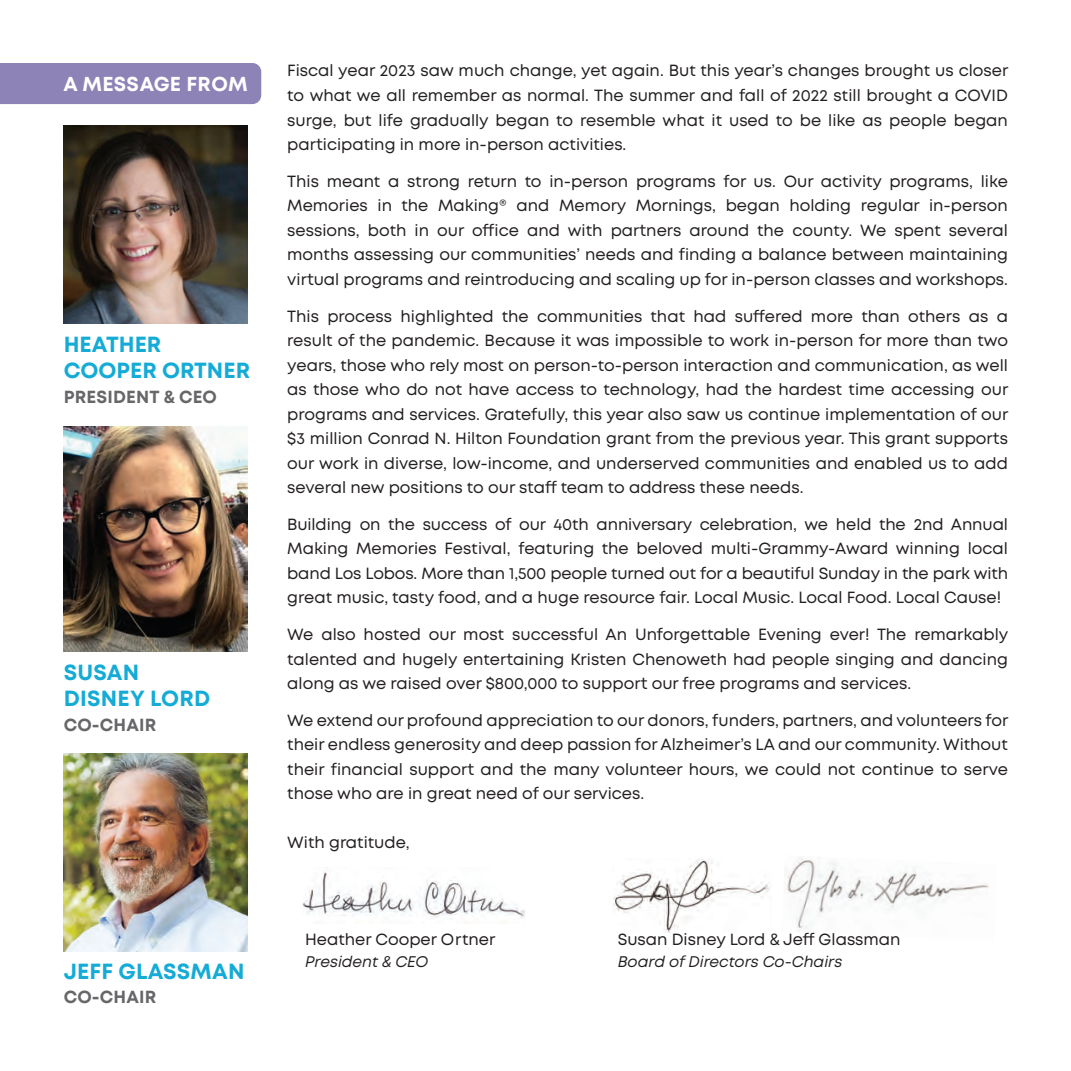
<style>
.page{position:relative;width:1071px;height:1071px;background:#fff}
.page>*{position:absolute;margin:0;border:0;box-sizing:border-box;transform-origin:0 0}
.t1{font:700 21.88px/26.2px "Mont";letter-spacing:.005em;color:#14abd6}
.t2{font:700 20.12px "Mont";letter-spacing:.01em;color:#fff}
.t3{font:700 17.5px "Mont";letter-spacing:.01em;color:#67676a}
.t4{font:16.1px/24.5px "Mont";color:#231f20;text-align:justify}
.t5{font:italic 15.4px "Mont";color:#231f20}
</style>
<div class="page">
<img style="left:787px;top:858px;width:202px;height:73px">
<img style="left:613px;top:858px;width:157px;height:75px">
<img style="left:303px;top:872px;width:221px;height:47px">
<img style="left:63px;top:126px;width:184px;height:198px">
<div style="left:0;top:63px;width:261px;height:41px;background:#8e83b7"></div>
<img style="left:63px;top:754px;width:185px;height:198px">
<img style="left:63px;top:426px;width:185px;height:226px">
<p class="t2" style="left:63px;top:70px;width:186px">A MESSAGE FROM</p>
<h1 class="t1" style="left:64px;top:331px;width:188px">HEATHER<br>COOPER ORTNER</h1>
<p class="t3" style="left:64px;top:385px;width:155px">PRESIDENT &amp; CEO</p>
<h1 class="t1" style="left:64px;top:659px;width:148px">SUSAN<br>DISNEY LORD</h1>
<p class="t3" style="left:64px;top:713px;width:94px">CO-CHAIR</p>
<h1 class="t1" style="left:64px;top:958px;width:182px">JEFF GLASSMAN</h1>
<p class="t3" style="left:64px;top:986px;width:94px">CO-CHAIR</p>
<p class="t4" style="left:287px;top:59px;width:723px">Fiscal year 2023 saw much change, yet again. But this year’s changes brought us closer to what we all remember as normal. The summer and fall of 2022 still brought a COVID surge, but life gradually began to resemble what it used to be like as people began participating in more in-person activities.</p>
<p class="t4" style="left:287px;top:169px;width:722px">This meant a strong return to in-person programs for us. Our activity programs, like Memories in the Making® and Memory Mornings, began holding regular in-person sessions, both in our office and with partners around the county. We spent several months assessing our communities’ needs and finding a balance between maintaining virtual programs and reintroducing and scaling up for in-person classes and workshops.</p>
<p class="t4" style="left:287px;top:304px;width:723px">This process highlighted the communities that had suffered more than others as a result of the pandemic. Because it was impossible to work in-person for more than two years, those who rely most on person-to-person interaction and communication, as well as those who do not have access to technology, had the hardest time accessing our programs and services. Gratefully, this year also saw us continue implementation of our $3 million Conrad N. Hilton Foundation grant from the previous year. This grant supports our work in diverse, low-income, and underserved communities and enabled us to add several new positions to our staff team to address these needs.</p>
<p class="t4" style="left:287px;top:512px;width:722px">Building on the success of our 40th anniversary celebration, we held the 2nd Annual Making Memories Festival, featuring the beloved multi-Grammy-Award winning local band Los Lobos. More than 1,500 people turned out for a beautiful Sunday in the park with great music, tasty food, and a huge resource fair. Local Music. Local Food. Local Cause!</p>
<p class="t4" style="left:287px;top:622px;width:723px">We also hosted our most successful An Unforgettable Evening ever! The remarkably talented and hugely entertaining Kristen Chenoweth had people singing and dancing along as we raised over $800,000 to support our free programs and services.</p>
<p class="t4" style="left:287px;top:708px;width:723px">We extend our profound appreciation to our donors, funders, partners, and volunteers for their endless generosity and deep passion for Alzheimer’s LA and our community. Without their financial support and the many volunteer hours, we could not continue to serve those who are in great need of our services.</p>
<p class="t4" style="left:287px;top:831px;width:124px">With gratitude,</p>
<p class="t4" style="left:305px;top:927px;width:192px">Heather Cooper Ortner</p>
<p class="t5" style="left:305px;top:952px;width:125px">President &amp; CEO</p>
<p class="t4" style="left:618px;top:927px;width:285px">Susan Disney Lord &amp; Jeff Glassman</p>
<p class="t5" style="left:618px;top:952px;width:226px">Board of Directors Co-Chairs</p>
</div>
